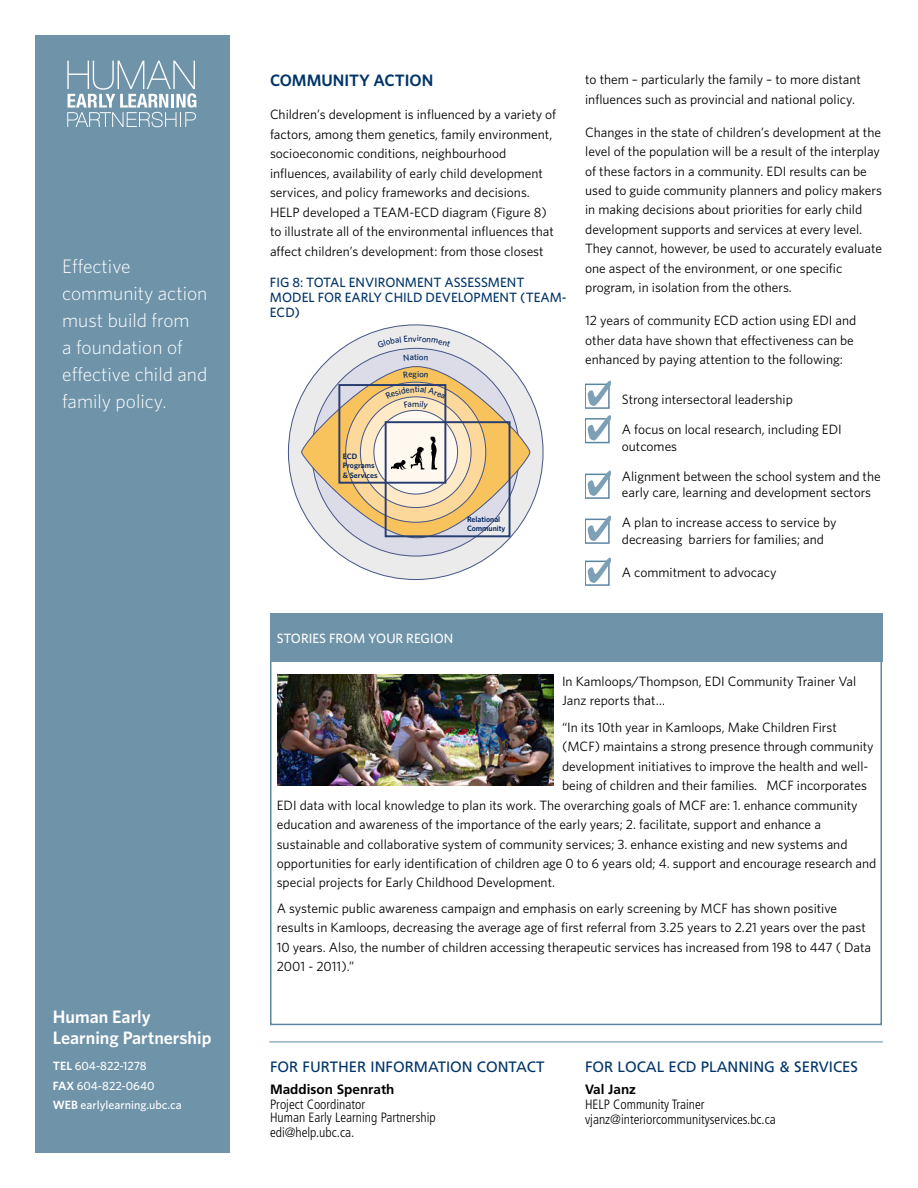
<style>
.page{position:relative;width:918px;height:1188px;background:#fff}
.page>*{position:absolute;margin:0;border:0;box-sizing:border-box;transform-origin:0 0}
.Sidebar_body{font:300 19.5px/27px "Whitney";color:#fff}
.Sidebar_headings{font:600 18px/21.6px "Whitney";color:#fff}
.Headings{font:600 16.5px "Whitney";color:#003468}
.Contact_heading{font:15px "Frutiger LT Std";color:#003468}
.Body_copy{font:13.5px/16.5px "Whitney";color:#000}
.Headings-2{font:13.5px/19.5px "Whitney";color:#000}
.Body_copy-2{font:300 condensed 13.5px/15px "Frutiger LT Std";color:#000}
.Graph_headers{font:500 13.5px/15px "Whitney";color:#003468}
.Graph_headers-2{font:500 13.5px "Whitney";color:#fff}
.Sidebar_body-2{font:500 12px/19.5px "Whitney";color:#fff}
.t1{font:500 8.85px "Whitney";color:#00235c}
.t2{font:600 7.8px/9.4px "Whitney";color:#00235c}
.s1{font-weight:600}
.s2{font-weight:700;font-stretch:normal}
</style>
<div class="page">
<hr style="left:269px;top:1042px;width:614px;height:1px;background:#5c86a0">
<div style="left:35px;top:35px;width:194px;height:1118px;background:#6f94aa"></div>
<div style="left:288px;top:325px;width:255px;height:255px;background:#ebebec;border-radius:50%"></div>
<div style="left:312px;top:348px;width:208px;height:208px;background:#dbdce8;border-radius:50%"></div>
<div style="left:585px;top:384px;width:25px;height:25px;border:2px solid #5c86a0"></div>
<svg style="left:588px;top:381px;width:23px;height:25px"></svg>
<div style="left:585px;top:418px;width:25px;height:25px;border:2px solid #5c86a0"></div>
<svg style="left:588px;top:415px;width:23px;height:25px"></svg>
<div style="left:585px;top:474px;width:25px;height:25px;border:2px solid #5c86a0"></div>
<svg style="left:588px;top:471px;width:23px;height:25px"></svg>
<div style="left:585px;top:519px;width:25px;height:25px;border:2px solid #5c86a0"></div>
<svg style="left:588px;top:516px;width:23px;height:25px"></svg>
<div style="left:585px;top:561px;width:25px;height:25px;border:2px solid #5c86a0"></div>
<svg style="left:588px;top:558px;width:23px;height:25px"></svg>
<svg style="left:67px;top:61px;width:129px;height:66px"></svg>
<div style="left:270px;top:613px;width:612px;height:49px;background:#6f94aa"></div>
<img style="left:278px;top:675px;width:276px;height:111px">
<svg style="left:301px;top:354px;width:229px;height:184px"></svg>
<p class="Sidebar_body" style="left:62px;top:252px;width:147px">Effective community action must build from<br>a foundation of effective child and family policy.</p>
<p class="Sidebar_headings" style="left:53px;top:1005px;width:160px">Human Early<br>Learning Partnership</p>
<p class="Sidebar_body-2" style="left:53px;top:1056px;width:95px"><span class="s1">TEL</span> 604-822-1278</p>
<p class="Sidebar_body-2" style="left:53px;top:1076px;width:130px"><span class="s1">FAX</span> 604-822-0640<br><span class="s1">WEB</span> earlylearning.ubc.ca</p>
<p class="Headings" style="left:270px;top:70px;width:165px">COMMUNITY ACTION</p>
<p class="Headings-2" style="left:270px;top:105px;width:288px">Children’s development is influenced by a variety of factors, among them genetics, family environment, socioeconomic conditions, neighbourhood influences, availability of early child development services, and policy frameworks and decisions.<br>HELP developed a TEAM-ECD diagram (Figure 8) to illustrate all of the environmental influences that affect children’s development: from those closest</p>
<p class="Graph_headers" style="left:270px;top:274px;width:298px">FIG 8: TOTAL ENVIRONMENT ASSESSMENT<br>MODEL FOR EARLY CHILD DEVELOPMENT (TEAM-<br>ECD)</p>
<p class="t2" style="left:343px;top:451px;width:36px">ECD<br>Programs &amp; Services</p>
<p class="t1" style="left:414px;top:351px;width:5px">t</p>
<p class="t1" style="left:415px;top:383px;width:5px">t</p>
<p class="t1" style="left:412px;top:398px;width:9px">m</p>
<p class="t2" style="left:467px;top:514px;width:40px">Relational<br>Community</p>
<p class="Headings-2" style="left:585px;top:69px;width:277px">to them – particularly the family – to more distant influences such as provincial and national policy.</p>
<p class="Headings-2" style="left:585px;top:122px;width:298px">Changes in the state of children’s development at the level of the population will be a result of the interplay of these factors in a community. EDI results can be used to guide community planners and policy makers in making decisions about priorities for early child development supports and services at every level.<br>They cannot, however, be used to accurately evaluate one aspect of the environment, or one specific program, in isolation from the others.</p>
<p class="Headings-2" style="left:585px;top:311px;width:273px">12 years of community ECD action using EDI and other data have shown that effectiveness can be enhanced by paying attention to the following:</p>
<p class="Body_copy" style="left:622px;top:391px;width:173px">Strong intersectoral leadership</p>
<p class="Body_copy" style="left:622px;top:421px;width:221px">A focus on local research, including EDI outcomes</p>
<p class="Body_copy" style="left:622px;top:468px;width:260px">Alignment between the school system and the early care, learning and development sectors</p>
<p class="Body_copy" style="left:622px;top:514px;width:216px">A plan to increase access to service by decreasing barriers for families; and</p>
<p class="Body_copy" style="left:622px;top:564px;width:156px">A commitment to advocacy</p>
<p class="Graph_headers-2" style="left:277px;top:629px;width:178px">STORIES FROM YOUR REGION</p>
<p class="Headings-2" style="left:562px;top:671px;width:296px">In Kamloops/Thompson, EDI Community Trainer Val<br>Janz reports that…</p>
<p class="Body_copy" style="left:562px;top:718px;width:276px">“In its 10th year in Kamloops, Make Children First</p>
<p class="Body_copy" style="left:562px;top:738px;width:313px">(MCF) maintains a strong presence through community</p>
<p class="Body_copy" style="left:562px;top:757px;width:308px">development initiatives to improve the health and well-</p>
<p class="Body_copy" style="left:562px;top:777px;width:307px">being of children and their families. MCF incorporates</p>
<p class="Body_copy" style="left:277px;top:796px;width:582px">EDI data with local knowledge to plan its work. The overarching goals of MCF are: 1. enhance community</p>
<p class="Body_copy" style="left:277px;top:816px;width:546px">education and awareness of the importance of the early years; 2. facilitate, support and enhance a</p>
<p class="Body_copy" style="left:277px;top:835px;width:572px">sustainable and collaborative system of community services; 3. enhance existing and new systems and</p>
<p class="Body_copy" style="left:277px;top:855px;width:601px">opportunities for early identification of children age 0 to 6 years old; 4. support and encourage research and</p>
<p class="Body_copy" style="left:277px;top:874px;width:280px">special projects for Early Childhood Development.</p>
<p class="Body_copy" style="left:277px;top:898px;width:596px;line-height:19.5px">A systemic public awareness campaign and emphasis on early screening by MCF has shown positive results in Kamloops, decreasing the average age of first referral from 3.25 years to 2.21 years over the past 10 years. Also, the number of children accessing therapeutic services has increased from 198 to 447 ( Data 2001 - 2011).”</p>
<p class="Contact_heading" style="left:270px;top:1058px;width:276px">FOR FURTHER INFORMATION CONTACT</p>
<p class="Body_copy-2" style="left:270px;top:1082px;width:126px"><span class="s2">Maddison Spenrath<br></span>Project Coordinator</p>
<p class="Body_copy-2" style="left:270px;top:1110px;width:167px">Human Early Learning Partnership edi@help.ubc.ca.</p>
<p class="Contact_heading" style="left:585px;top:1058px;width:275px">FOR LOCAL ECD PLANNING &amp; SERVICES</p>
<p class="Body_copy-2" style="left:585px;top:1082px;width:192px"><span class="s2">Val Janz<br></span>HELP Community Trainer vjanz@interiorcommunityservices.bc.ca</p>
</div>
